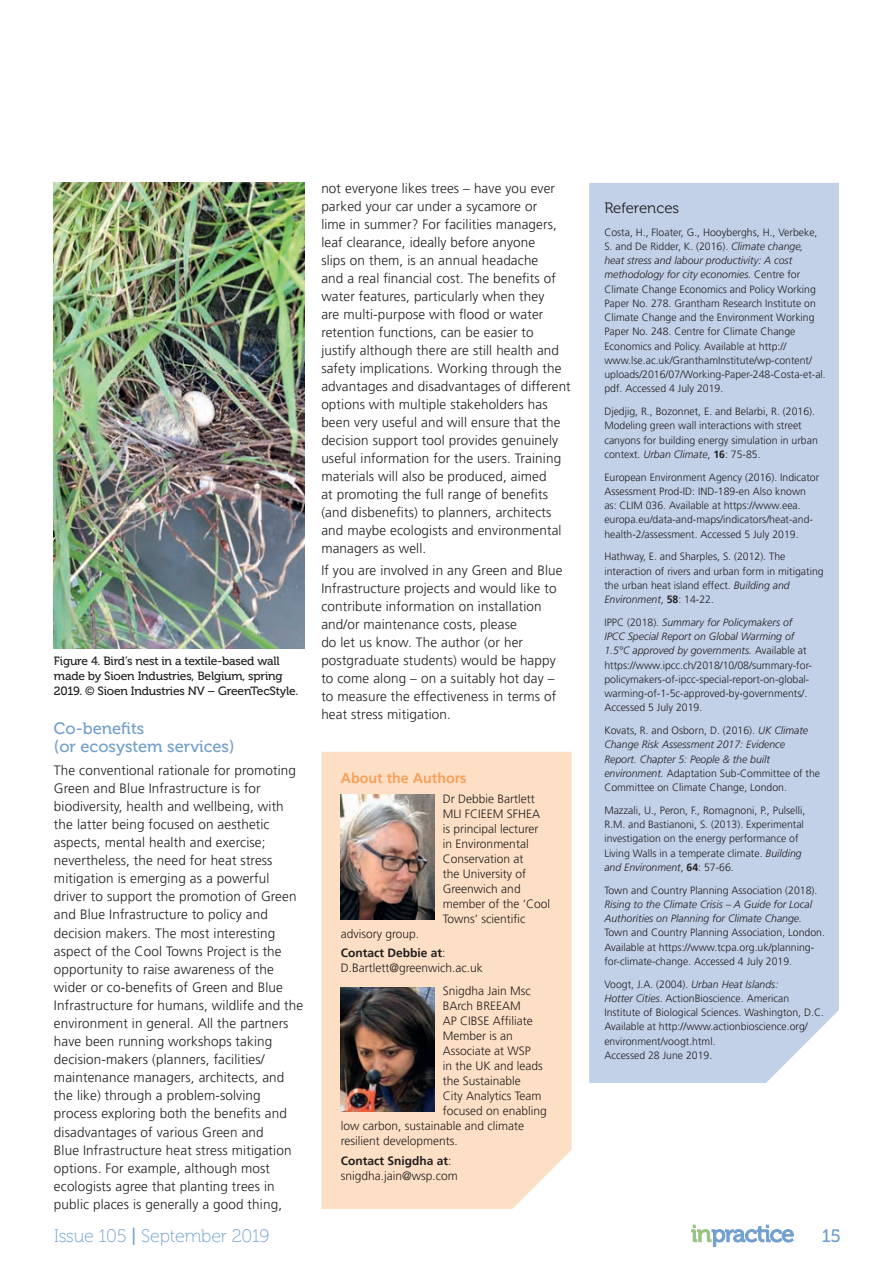
<style>
.page{position:relative;width:893px;height:1263px;background:#fff}
.page>*{position:absolute;margin:0;border:0;box-sizing:border-box;transform-origin:0 0}
.t1{font:18px "Museo 100";letter-spacing:-.01em;color:#729fce}
.t2{font:18px "Museo 500";color:#729fce}
.t3{font:16.5px/18.1px "Museo 500";color:#729fce}
.t4{font:15px "Museo 300";color:#231f20}
.t5{font:700 14.25px "Frutiger";color:#f8a15c}
.t6{font:300 13.5px/18px "Frutiger";letter-spacing:.01em;color:#231f20}
.t7{font:300 12px/15px "Frutiger";color:#231f20}
.t8{font:12px/15px "Museo 500";letter-spacing:-.015em;color:#231f20}
.t9{font:300 10.5px/14.2px "Frutiger";color:#231f20}
.t10{font:italic 300 10.5px/14.2px "Frutiger";color:#231f20}
.s1{font-weight:700}
.s2{font-style:italic}
.s3{font-family:"Museo 500"}
</style>
<div class="page">
<svg style="left:691px;top:1224px;width:103px;height:23px"></svg>
<div style="left:321px;top:752px;width:251px;height:457px;background:#fddfc5"></div>
<img style="left:341px;top:795px;width:93px;height:124px">
<img style="left:341px;top:987px;width:93px;height:125px">
<div style="left:589px;top:183px;width:250px;height:900px;background:#c2d1e8"></div>
<img style="left:54px;top:183px;width:250px;height:465px">
<p class="t8" style="left:54px;top:653px;width:246px">Figure 4. Bird’s nest in a textile-based wall made by Sioen Industries, Belgium, spring<br>2019. © Sioen Industries NV – GreenTecStyle.</p>
<h2 class="t3" style="left:54px;top:720px;width:182px">Co-benefits<br>(or ecosystem services)</h2>
<p class="t6" style="left:54px;top:761px;width:251px">The conventional rationale for promoting Green and Blue Infrastructure is for biodiversity, health and wellbeing, with the latter being focused on aesthetic aspects, mental health and exercise; nevertheless, the need for heat stress mitigation is emerging as a powerful driver to support the promotion of Green and Blue Infrastructure to policy and decision makers. The most interesting aspect of the Cool Towns Project is the opportunity to raise awareness of the wider or co-benefits of Green and Blue Infrastructure for humans, wildlife and the environment in general. All the partners have been running workshops taking decision-makers (planners, facilities/ maintenance managers, architects, and the like) through a problem-solving process exploring both the benefits and disadvantages of various Green and<br>Blue Infrastructure heat stress mitigation options. For example, although most ecologists agree that planting trees in public places is generally a good thing,</p>
<p class="t6" style="left:321px;top:179px;width:251px">not everyone likes trees – have you ever parked your car under a sycamore or<br>lime in summer? For facilities managers, leaf clearance, ideally before anyone<br>slips on them, is an annual headache<br>and a real financial cost. The benefits of water features, particularly when they<br>are multi-purpose with flood or water retention functions, can be easier to justify although there are still health and safety implications. Working through the advantages and disadvantages of different options with multiple stakeholders has been very useful and will ensure that the decision support tool provides genuinely useful information for the users. Training materials will also be produced, aimed<br>at promoting the full range of benefits (and disbenefits) to planners, architects and maybe ecologists and environmental managers as well.</p>
<p class="t6" style="left:321px;top:562px;width:243px">If you are involved in any Green and Blue Infrastructure projects and would like to contribute information on installation and/or maintenance costs, please<br>do let us know. The author (or her postgraduate students) would be happy to come along – on a suitably hot day – to measure the effectiveness in terms of heat stress mitigation.</p>
<h3 class="t5" style="left:341px;top:770px;width:127px">About the Authors</h3>
<p class="t7" style="left:443px;top:791px;width:109px">Dr Debbie Bartlett<br>MLI FCIEEM SFHEA is principal lecturer in Environmental<br>Conservation at<br>the University of<br>Greenwich and member of the ‘Cool<br>Towns’ scientific</p>
<p class="t7" style="left:341px;top:924px;width:106px;line-height:19.2px">advisory group.<br><span class="s1">Contact Debbie at</span>:</p>
<p class="t7" style="left:443px;top:956px;width:90px;line-height:23.5px;text-indent:-102px">D.Bartlett@greenwich.ac.uk<br>Snigdha Jain Msc</p>
<p class="t7" style="left:443px;top:999px;width:79px">BArch BREEAM</p>
<p class="t7" style="left:443px;top:1014px;width:92px">AP CIBSE Affiliate</p>
<p class="t7" style="left:443px;top:1029px;width:72px">Member is an</p>
<p class="t7" style="left:443px;top:1044px;width:89px">Associate at WSP</p>
<p class="t7" style="left:443px;top:1059px;width:102px">in the UK and leads</p>
<p class="t7" style="left:443px;top:1074px;width:80px">the Sustainable</p>
<p class="t7" style="left:443px;top:1089px;width:100px">City Analytics Team</p>
<p class="t7" style="left:443px;top:1104px;width:106px">focused on enabling</p>
<p class="t7" style="left:341px;top:1119px;width:185px">low carbon, sustainable and climate</p>
<p class="t7" style="left:341px;top:1134px;width:119px">resilient developments.</p>
<p class="t7" style="left:341px;top:1153px;width:118px"><span class="s1">Contact Snigdha at</span>: snigdha.jain@wsp.com</p>
<h3 class="t4" style="left:604px;top:200px;width:76px">References</h3>
<p class="t9" style="left:604px;top:225px;width:223px">Costa, H., Floater, G., Hooyberghs, H., Verbeke, S. and De Ridder, K. (2016). <span class="s2">Climate change, heat stress and labour productivity: A cost methodology for city economies.</span> Centre for Climate Change Economics and Policy Working Paper No. 278. Grantham Research Institute on Climate Change and the Environment Working Paper No. 248. Centre for Climate Change Economics and Policy. Available at http:// www.lse.ac.uk/GranthamInstitute/wp-content/ uploads/2016/07/Working-Paper-248-Costa-et-al. pdf. Accessed 4 July 2019.</p>
<p class="t9" style="left:604px;top:405px;width:215px">Djedjig, R., Bozonnet, E. and Belarbi, R. (2016).<br>Modeling green wall interactions with street canyons for building energy simulation in urban context. <span class="s2">Urban Climate</span>, <span class="s1">16</span>: 75-85.</p>
<p class="t9" style="left:604px;top:470px;width:216px">European Environment Agency (2016). Indicator Assessment Prod-ID: IND-189-en Also known as: CLIM 036. Available at https://www.eea. europa.eu/data-and-maps/indicators/heat-and&shy;health-2/assessment. Accessed 5 July 2019.</p>
<p class="t9" style="left:604px;top:550px;width:221px">Hathway, E. and Sharples, S. (2012). The interaction of rivers and urban form in mitigating the urban heat island effect. <span class="s2">Building and Environment</span>, <span class="s1">58</span>: 14-22.</p>
<p class="t9" style="left:604px;top:615px;width:209px">IPPC (2018). <span class="s2">Summary for Policymakers of IPCC Special Report on Global Warming of 1.5°C approved by governments.</span> Available at https://www.ipcc.ch/2018/10/08/summary-for&shy;policymakers-of-ipcc-special-report-on-global&shy;warming-of-1-5c-approved-by-governments/.<br>Accessed 5 July 2019.</p>
<p class="t9" style="left:604px;top:723px;width:217px">Kovats, R. and Osborn, D. (2016). <span class="s2">UK Climate Change Risk Assessment 2017: Evidence Report. Chapter 5: People &amp; the built environment.</span> Adaptation Sub-Committee of the Committee on Climate Change, London.</p>
<p class="t9" style="left:604px;top:803px;width:203px">Mazzali, U., Peron, F., Romagnoni, P., Pulselli, R.M. and Bastianoni, S. (2013). Experimental investigation on the energy performance of Living Walls in a temperate climate. <span class="s2">Building and Environment</span>, <span class="s1">64</span>: 57-66.</p>
<p class="t9" style="left:604px;top:883px;width:215px">Town and Country Planning Association (2018).</p>
<p class="t10" style="left:604px;top:897px;width:209px">Rising to the Climate Crisis – A Guide for Local<br>Authorities on Planning for Climate Change.</p>
<p class="t9" style="left:604px;top:926px;width:222px">Town and Country Planning Association, London.<br>Available at https://www.tcpa.org.uk/planning&shy;for-climate-change. Accessed 4 July 2019.</p>
<p class="t9" style="left:604px;top:977px;width:221px">Voogt, J.A. (2004). <span class="s2">Urban Heat Islands:<br>Hotter Cities</span>. ActionBioscience. American Institute of Biological Sciences. Washington, D.C.<br>Available at http://www.actionbioscience.org/ environment/voogt.html.<br>Accessed 28 June 2019.</p>
<h1 class="t1" style="left:54px;top:1226px;width:217px">Issue 105 <span class="s3">|</span> September 2019</h1>
<h1 class="t2" style="left:822px;top:1225px;width:21px">15</h1>
</div>
